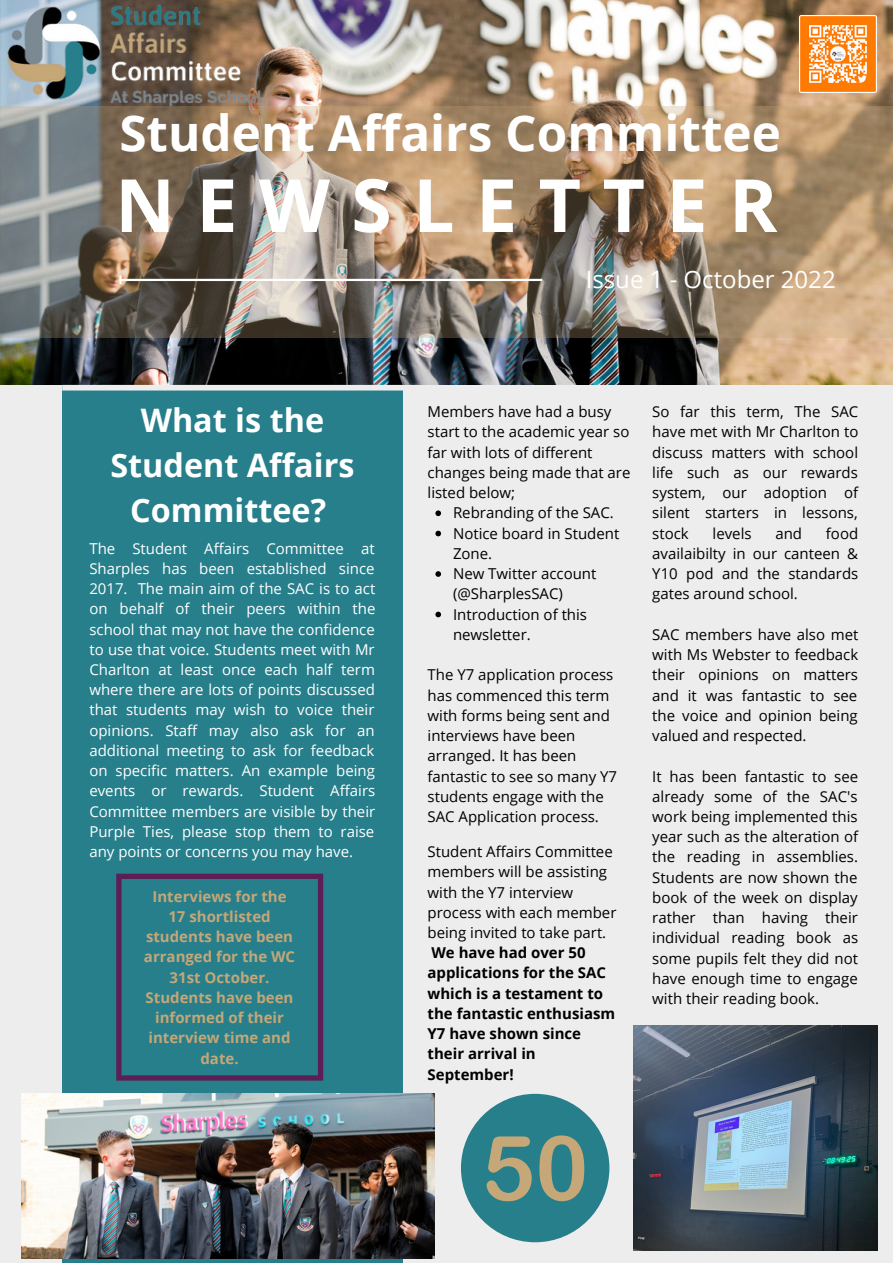
<style>
.page{position:relative;width:893px;height:1264px;background:#fff}
.page>*{position:absolute;margin:0;border:0;box-sizing:border-box;transform-origin:0 0}
.t1{font:700 73.5px "Open Sans";letter-spacing:.29em;color:#fff}
.t2{font:700 49.5px "Open Sans";color:#fff}
.t3{font:700 32.4px/45px "Open Sans";color:#fff;text-align:center}
.t4{font:24px "Open Sans";color:#fff}
.t5{font:15px/20.2px "Open Sans";color:#000;text-align:justify}
.t6{font:15px/20.2px "Open Sans";color:#fff;text-align:justify}
.t7{font:700 15px/20.2px "Open Sans";color:#c5a778;text-align:center}
.t8{font:700 15px/20.2px "Open Sans";color:#000}
</style>
<div class="page">
<div style="left:0;top:0;width:892px;height:1262px;background:#ededed"></div>
<div style="left:62px;top:312px;width:341px;height:950px;background:#267f8b"></div>
<img style="left:0;top:0;width:892px;height:384px">
<img style="left:0;top:106px;width:892px;height:232px">
<hr style="left:121px;top:279px;width:421px;height:2px;background:#fff">
<svg style="left:119px;top:275px;width:3px;height:9px"></svg>
<div style="left:62px;top:385px;width:341px;height:5px;background:#ededed"></div>
<img style="left:21px;top:1093px;width:413px;height:164px">
<img style="left:0;top:0;width:288px;height:106px">
<img style="left:633px;top:1025px;width:244px;height:224px">
<svg style="left:116px;top:873px;width:207px;height:207px"></svg>
<div style="left:461px;top:1093px;width:148px;height:149px;background:#267f8b;border-radius:50%"></div>
<svg style="left:486px;top:1136px;width:45px;height:65px"></svg>
<svg style="left:539px;top:1135px;width:45px;height:66px"></svg>
<img style="left:799px;top:15px;width:77px;height:78px">
<svg style="left:435px;top:510px;width:6px;height:6px"></svg>
<svg style="left:435px;top:530px;width:6px;height:6px"></svg>
<svg style="left:435px;top:571px;width:6px;height:6px"></svg>
<svg style="left:435px;top:611px;width:6px;height:6px"></svg>
<h2 class="t2" style="left:119px;top:98px;width:663px">Student Affairs Committee</h2>
<h1 class="t1" style="left:115px;top:153px;width:663px">NEWSLETTER</h1>
<h3 class="t3" style="left:110px;top:397px;width:245px">What is the<br>Student Affairs<br>Committee?</h3>
<p class="t6" style="left:89px;top:537px;width:287px">The Student Affairs Committee at Sharples has been established since 2017. The main aim of the SAC is to act on behalf of their peers within the school that may not have the confidence to use that voice. Students meet with Mr Charlton at least once each half term where there are lots of points discussed that students may wish to voice their opinions. Staff may also ask for an additional meeting to ask for feedback on specific matters. An example being events or rewards. Student Affairs Committee members are visible by their Purple Ties, please stop them to raise any points or concerns you may have.</p>
<p class="t7" style="left:144px;top:885px;width:153px">Interviews for the<br>17 shortlisted students have been arranged for the WC<br>31st October.<br>Students have been informed of their interview time and date.</p>
<h3 class="t4" style="left:585px;top:263px;width:251px">Issue 1 - October 2022</h3>
<p class="t5" style="left:427px;top:401px;width:204px;text-align:left">Members have had a busy start to the academic year so far with lots of different changes being made that are listed below;</p>
<p class="t5" style="left:453px;top:502px;width:168px;text-align:left">Rebranding of the SAC.<br>Notice board in Student<br>Zone.<br>New Twitter account (@SharplesSAC)<br>Introduction of this newsletter.</p>
<p class="t5" style="left:427px;top:664px;width:191px;text-align:left">The Y7 application process has commenced this term with forms being sent and interviews have been arranged. It has been fantastic to see so many Y7 students engage with the<br>SAC Application process.</p>
<p class="t5" style="left:427px;top:841px;width:190px;text-align:left">Student Affairs Committee members will be assisting with the Y7 interview process with each member being invited to take part.</p>
<p class="t8" style="left:427px;top:942px;width:189px">We have had over 50 applications for the SAC which is a testament to the fantastic enthusiasm<br>Y7 have shown since their arrival in<br>September!</p>
<p class="t5" style="left:652px;top:401px;width:207px">So far this term, The SAC have met with Mr Charlton to discuss matters with school life such as our rewards system, our adoption of silent starters in lessons, stock</p>
<p class="t5" style="left:652px;top:522px;width:208px;text-indent:173px">food availaibilty in our canteen &amp; Y10 pod and the standards gates around school.</p>
<p class="t5" style="left:652px;top:624px;width:207px">SAC members have also met with Ms Webster to feedback their opinions on matters and it was fantastic to see the voice and opinion being valued and respected.</p>
<p class="t5" style="left:652px;top:765px;width:207px">It has been fantastic to see already some of the SAC's work being implemented this year such as the alteration of the reading in assemblies.<br>Students are now shown the book of the week on display rather than having their individual reading book as some pupils felt they did not have enough time to engage with their reading book.</p>
<p class="t5" style="left:712px;top:522px;width:41px">levels</p>
<p class="t5" style="left:775px;top:522px;width:28px">and</p>
</div>
